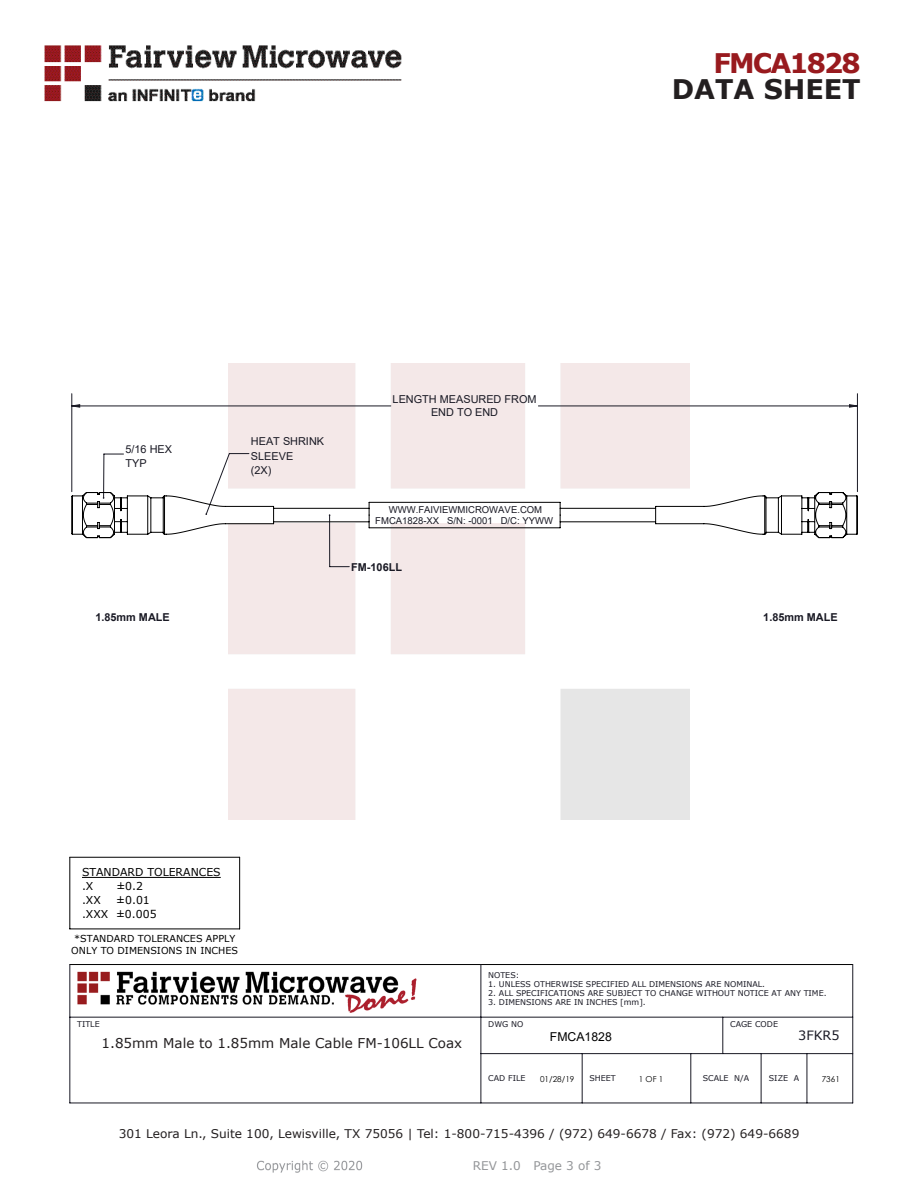
<style>
.page{position:relative;width:918px;height:1188px;background:#fff}
.page>*{position:absolute;margin:0;border:0;box-sizing:border-box;transform-origin:0 0}
.t1{font:700 27px "Verdana";color:#231f20}
.FM{font:700 27px "Verdana";letter-spacing:-.07em;color:#981a1e}
.FM-2{font:13.5px "Verdana";color:#231f20}
.t2{font:12.75px "Verdana";color:#191924}
.t3{font:12.3px "Arial";color:#000}
.t4{font:12px "Verdana";color:#231f20}
.REV_Info{font:12px "Verdana";color:#939598}
.t5{font:10.95px/14.7px "Arial";color:#191924}
.t6{font:10.95px/13.8px "Verdana";color:#000}
.t7{font:700 10.95px "Arial";color:#191924}
.t8{font:9.6px/12.1px "Verdana";color:#000}
.t9{font:9.45px/11.6px "Arial";color:#191924;text-align:center}
.t10{font:8.1px "Century Gothic";color:#000}
.t11{font:7.95px "Verdana";color:#191924}
</style>
<div class="page">
<img style="left:44px;top:45px;width:358px;height:57px">
<img style="left:257px;top:1160px;width:106px;height:13px">
<img style="left:77px;top:971px;width:340px;height:42px">
<hr style="left:82px;top:877px;width:139px;height:1px;background:#000">
<svg style="left:330px;top:566px;width:19px;height:1px"></svg>
<hr style="left:329px;top:515px;width:1px;height:52px;background:#191924">
<hr style="left:70px;top:929px;width:170px;height:1px;background:#000">
<hr style="left:239px;top:857px;width:1px;height:72px;background:#000">
<hr style="left:70px;top:857px;width:1px;height:72px;background:#000">
<hr style="left:70px;top:964px;width:783px;height:1px;background:#000">
<hr style="left:70px;top:857px;width:170px;height:1px;background:#000">
<hr style="left:853px;top:965px;width:1px;height:138px;background:#191924">
<hr style="left:70px;top:1103px;width:783px;height:1px;background:#191924">
<hr style="left:70px;top:965px;width:1px;height:138px;background:#191924">
<hr style="left:70px;top:1017px;width:783px;height:1px;background:#191924">
<hr style="left:481px;top:965px;width:1px;height:138px;background:#191924">
<hr style="left:481px;top:1053px;width:372px;height:1px;background:#191924">
<hr style="left:723px;top:1017px;width:1px;height:37px;background:#191924">
<hr style="left:582px;top:1054px;width:1px;height:49px;background:#191924">
<hr style="left:807px;top:1054px;width:1px;height:49px;background:#191924">
<hr style="left:691px;top:1054px;width:1px;height:49px;background:#191924">
<hr style="left:761px;top:1054px;width:1px;height:49px;background:#191924">
<hr style="left:72px;top:394px;width:1px;height:98px;background:#191924">
<hr style="left:857px;top:394px;width:1px;height:98px;background:#191924">
<svg style="left:71px;top:404px;width:787px;height:4px"></svg>
<svg style="left:71px;top:453px;width:787px;height:85px"></svg>
<p class="t5" style="left:125px;top:441px;width:48px">5/16 HEX<br>TYP</p>
<p class="t5" style="left:251px;top:434px;width:75px">HEAT SHRINK<br>SLEEVE<br>(2X)</p>
<p class="t5" style="left:393px;top:394px;width:145px;line-height:12.1px;text-align:center">LENGTH MEASURED FROM<br>END TO END</p>
<p class="t9" style="left:375px;top:503px;width:179px">WWW.FAIVIEWMICROWAVE.COM<br>FMCA1828-XX S/N: -0001 D/C: YYWW</p>
<p class="t7" style="left:351px;top:559px;width:52px">FM-106LL</p>
<p class="FM" style="left:714px;top:44px;width:149px">FMCA1828</p>
<p class="t1" style="left:672px;top:70px;width:191px">DATA SHEET</p>
<p class="t7" style="left:95px;top:609px;width:76px">1.85mm MALE</p>
<p class="t7" style="left:763px;top:609px;width:76px">1.85mm MALE</p>
<p class="t6" style="left:82px;top:865px;width:140px">STANDARD TOLERANCES .X</p>
<p class="t6" style="left:116px;top:879px;width:28px">±0.2</p>
<p class="t6" style="left:82px;top:893px;width:76px;text-indent:34px">±0.01 .XXX ±0.005</p>
<p class="t6" style="left:82px;top:893px;width:20px">.XX</p>
<p class="t8" style="left:71px;top:932px;width:168px">*STANDARD TOLERANCES APPLY<br>ONLY TO DIMENSIONS IN INCHES</p>
<p class="t11" style="left:77px;top:1019px;width:24px">TITLE</p>
<p class="FM-2" style="left:102px;top:1034px;width:362px">1.85mm Male to 1.85mm Male Cable FM-106LL Coax</p>
<p class="t11" style="left:488px;top:970px;width:33px">NOTES:</p>
<p class="t11" style="left:488px;top:979px;width:278px">1. UNLESS OTHERWISE SPECIFIED ALL DIMENSIONS ARE NOMINAL.</p>
<p class="t11" style="left:488px;top:988px;width:340px">2. ALL SPECIFICATIONS ARE SUBJECT TO CHANGE WITHOUT NOTICE AT ANY TIME.</p>
<p class="t11" style="left:488px;top:996px;width:159px">3. DIMENSIONS ARE IN INCHES [mm].</p>
<p class="t11" style="left:488px;top:1019px;width:37px">DWG NO</p>
<p class="t11" style="left:730px;top:1019px;width:49px">CAGE CODE</p>
<p class="t2" style="left:798px;top:1027px;width:43px">3FKR5</p>
<p class="t3" style="left:550px;top:1028px;width:63px">FMCA1828</p>
<p class="t10" style="left:540px;top:1073px;width:36px">01/28/19</p>
<p class="t10" style="left:639px;top:1073px;width:26px">1 OF 1</p>
<p class="t10" style="left:822px;top:1073px;width:20px">7361</p>
<p class="t11" style="left:488px;top:1073px;width:39px">CAD FILE</p>
<p class="t11" style="left:703px;top:1073px;width:48px">SCALE N/A</p>
<p class="t11" style="left:769px;top:1073px;width:32px">SIZE A</p>
<p class="t11" style="left:590px;top:1073px;width:28px">SHEET</p>
<h3 class="t4" style="left:119px;top:1125px;width:682px">301 Leora Ln., Suite 100, Lewisville, TX 75056 | Tel: 1-800-715-4396 / (972) 649-6678 / Fax: (972) 649-6689</h3>
<p class="REV_Info" style="left:473px;top:1157px;width:130px">REV 1.0 Page 3 of 3</p>
</div>
